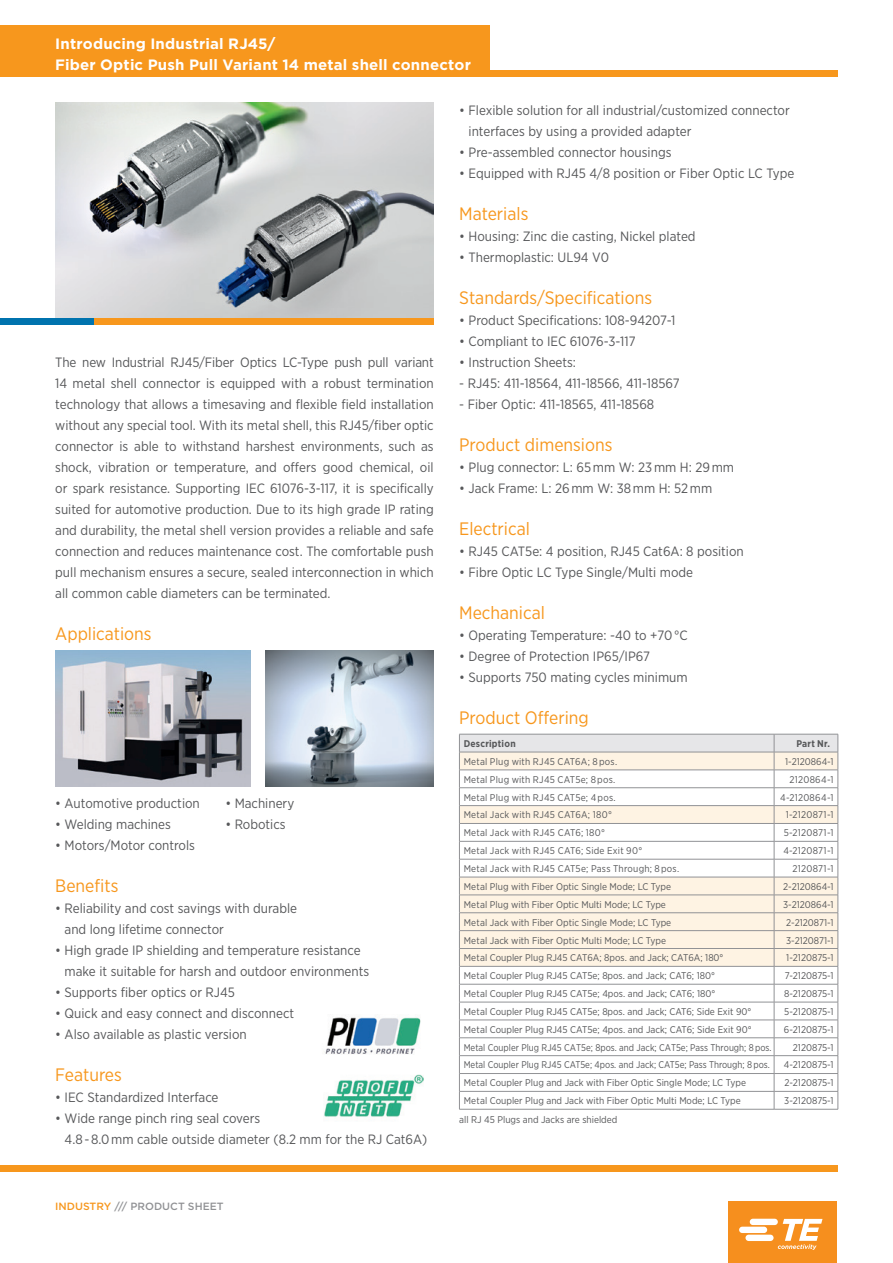
<style>
.page{position:relative;width:893px;height:1263px;background:#fff}
.page>*{position:absolute;margin:0;border:0;box-sizing:border-box;transform-origin:0 0}
.t1{font:18px "Gotham Narrow";color:#f7971d}
.t2{font:700 15px/21px "Gotham";letter-spacing:.01em;color:#fff}
.t3{font:13.5px/21px "Gotham Narrow";color:#57585a}
.t4{font:500 10.5px "Gotham";color:#919295}
.t5{font:9.75px "Gotham Narrow";color:#57585a}
.t6{font:9.75px "Gotham Narrow";letter-spacing:.02em;color:#57585a}
.t7{font:9.75px "Gotham Narrow";color:#57585a;scale:.95 1}
.t8{font:9.75px "Gotham Narrow";letter-spacing:.025em;color:#57585a}
.t9{font:9.75px "Gotham Narrow";letter-spacing:.035em;color:#57585a}
.t10{font:700 9.75px "Gotham Narrow";letter-spacing:.025em;color:#57585a}
.s1{color:#f7971d}
</style>
<div class="page">
<img style="left:55px;top:102px;width:379px;height:216px">
<div style="left:94px;top:318px;width:340px;height:7px;background:#f7971d"></div>
<div style="left:0;top:318px;width:94px;height:7px;background:#0073ae"></div>
<div style="left:0;top:26px;width:489px;height:51px;background:#f7971d"></div>
<div style="left:0;top:70px;width:838px;height:7px;background:#f7971d"></div>
<div style="left:0;top:1165px;width:838px;height:6px;background:#f7971d"></div>
<svg style="left:459px;top:734px;width:380px;height:375px"></svg>
<hr style="left:459px;top:1109px;width:315px;height:1px;background:#919295">
<hr style="left:774px;top:1109px;width:64px;height:1px;background:#919295">
<img style="left:266px;top:651px;width:168px;height:136px">
<img style="left:55px;top:651px;width:196px;height:136px">
<img style="left:325px;top:1016px;width:96px;height:38px">
<img style="left:324px;top:1074px;width:99px;height:43px">
<div style="left:729px;top:1201px;width:108px;height:62px;background:#f68f1e"></div>
<svg style="left:739px;top:1219px;width:83px;height:31px"></svg>
<p class="t2" style="left:55px;top:33px;width:417px">Introducing Industrial RJ45/<br>Fiber Optic Push Pull Variant 14 metal shell connector</p>
<p class="t3" style="left:55px;top:351px;width:380px;text-align:justify">The new Industrial RJ45/Fiber Optics LC-Type push pull variant 14 metal shell connector is equipped with a robust termination technology that allows a timesaving and flexible field installation without any special tool. With its metal shell, this RJ45/fiber optic connector is able to withstand harshest environments, such as shock, vibration or temperature, and offers good chemical, oil or spark resistance. Supporting IEC 61076-3-117, it is specifically suited for automotive production. Due to its high grade IP rating and durability, the metal shell version provides a reliable and safe connection and reduces maintenance cost. The comfortable push pull mechanism ensures a secure, sealed interconnection in which all common cable diameters can be terminated.</p>
<h1 class="t1" style="left:55px;top:622px;width:98px">Applications</h1>
<p class="t3" style="left:55px;top:792px;width:146px">• Automotive production</p>
<p class="t3" style="left:225px;top:792px;width:70px">• Machinery</p>
<p class="t3" style="left:55px;top:813px;width:117px">• Welding machines</p>
<p class="t3" style="left:225px;top:813px;width:62px">• Robotics</p>
<p class="t3" style="left:55px;top:834px;width:141px">• Motors/Motor controls</p>
<h1 class="t1" style="left:55px;top:874px;width:65px">Benefits</h1>
<p class="t3" style="left:65px;top:897px;width:234px;text-indent:-9px">• Reliability and cost savings with durable and long lifetime connector</p>
<p class="t3" style="left:65px;top:939px;width:306px;text-indent:-9px">• High grade IP shielding and temperature resistance make it suitable for harsh and outdoor environments</p>
<p class="t3" style="left:55px;top:981px;width:181px">• Supports fiber optics or RJ45</p>
<p class="t3" style="left:55px;top:1002px;width:240px">• Quick and easy connect and disconnect</p>
<p class="t3" style="left:55px;top:1023px;width:193px">• Also available as plastic version</p>
<h1 class="t1" style="left:55px;top:1063px;width:68px">Features</h1>
<p class="t3" style="left:55px;top:1086px;width:165px">• IEC Standardized Interface</p>
<p class="t3" style="left:65px;top:1107px;width:364px;text-indent:-9px">• Wide range pinch ring seal covers<br>4.8 - 8.0 mm cable outside diameter (8.2 mm for the RJ Cat6A)</p>
<p class="t4" style="left:55px;top:1199px;width:170px"><span class="s1">INDUSTRY</span> /// PRODUCT SHEET</p>
<p class="t3" style="left:469px;top:99px;width:323px;text-indent:-9px">• Flexible solution for all industrial/customized connector interfaces by using a provided adapter</p>
<p class="t3" style="left:459px;top:141px;width:214px">• Pre-assembled connector housings</p>
<p class="t3" style="left:459px;top:162px;width:337px">• Equipped with RJ45 4/8 position or Fiber Optic LC Type</p>
<h1 class="t1" style="left:459px;top:202px;width:71px">Materials</h1>
<p class="t3" style="left:459px;top:225px;width:238px">• Housing: Zinc die casting, Nickel plated</p>
<p class="t3" style="left:459px;top:246px;width:151px">• Thermoplastic: UL94 V0</p>
<h1 class="t1" style="left:459px;top:286px;width:194px">Standards/Specifications</h1>
<p class="t3" style="left:459px;top:309px;width:218px">• Product Specifications: 108-94207-1</p>
<p class="t3" style="left:459px;top:330px;width:178px">• Compliant to IEC 61076-3-117</p>
<p class="t3" style="left:459px;top:351px;width:118px">• Instruction Sheets:</p>
<p class="t3" style="left:459px;top:372px;width:222px">- RJ45: 411-18564, 411-18566, 411-18567</p>
<p class="t3" style="left:459px;top:393px;width:197px">- Fiber Optic: 411-18565, 411-18568</p>
<h1 class="t1" style="left:459px;top:433px;width:155px">Product dimensions</h1>
<p class="t3" style="left:459px;top:456px;width:276px">• Plug connector: L: 65 mm W: 23 mm H: 29 mm</p>
<p class="t3" style="left:459px;top:477px;width:255px">• Jack Frame: L: 26 mm W: 38 mm H: 52 mm</p>
<h1 class="t1" style="left:459px;top:517px;width:72px">Electrical</h1>
<p class="t3" style="left:459px;top:540px;width:286px">• RJ45 CAT5e: 4 position, RJ45 Cat6A: 8 position</p>
<p class="t3" style="left:459px;top:561px;width:235px">• Fibre Optic LC Type Single/Multi mode</p>
<h1 class="t1" style="left:459px;top:601px;width:87px">Mechanical</h1>
<p class="t3" style="left:459px;top:624px;width:230px">• Operating Temperature: -40 to +70 °C</p>
<p class="t3" style="left:459px;top:645px;width:192px">• Degree of Protection IP65/IP67</p>
<p class="t3" style="left:459px;top:666px;width:230px">• Supports 750 mating cycles minimum</p>
<h1 class="t1" style="left:459px;top:706px;width:131px">Product Offering</h1>
<p class="t10" style="left:464px;top:737px;width:53px">Description</p>
<p class="t10" style="left:796px;top:737px;width:35px">Part Nr.</p>
<p class="t6" style="left:464px;top:755px;width:155px">Metal Plug with RJ45 CAT6A; 8 pos.</p>
<p class="t5" style="left:785px;top:755px;width:50px">1-2120864-1</p>
<p class="t6" style="left:464px;top:773px;width:153px">Metal Plug with RJ45 CAT5e; 8 pos.</p>
<p class="t9" style="left:789px;top:773px;width:46px">2120864-1</p>
<p class="t6" style="left:464px;top:791px;width:154px">Metal Plug with RJ45 CAT5e; 4 pos.</p>
<p class="t9" style="left:780px;top:791px;width:55px">4-2120864-1</p>
<p class="t6" style="left:464px;top:809px;width:150px">Metal Jack with RJ45 CAT6A; 180°</p>
<p class="t8" style="left:786px;top:809px;width:49px">1-2120871-1</p>
<p class="t8" style="left:464px;top:827px;width:143px">Metal Jack with RJ45 CAT6; 180°</p>
<p class="t8" style="left:784px;top:827px;width:51px">5-2120871-1</p>
<p class="t6" style="left:464px;top:845px;width:180px">Metal Jack with RJ45 CAT6; Side Exit 90°</p>
<p class="t8" style="left:783px;top:845px;width:52px">4-2120871-1</p>
<p class="t6" style="left:464px;top:862px;width:217px">Metal Jack with RJ45 CAT5e; Pass Through; 8 pos.</p>
<p class="t8" style="left:792px;top:862px;width:43px">2120871-1</p>
<p class="t5" style="left:464px;top:880px;width:209px">Metal Plug with Fiber Optic Single Mode; LC Type</p>
<p class="t5" style="left:783px;top:880px;width:52px">2-2120864-1</p>
<p class="t5" style="left:464px;top:898px;width:204px">Metal Plug with Fiber Optic Multi Mode; LC Type</p>
<p class="t5" style="left:783px;top:898px;width:52px">3-2120864-1</p>
<p class="t5" style="left:464px;top:916px;width:209px">Metal Jack with Fiber Optic Single Mode; LC Type</p>
<p class="t5" style="left:786px;top:916px;width:49px">2-2120871-1</p>
<p class="t5" style="left:464px;top:934px;width:204px">Metal Jack with Fiber Optic Multi Mode; LC Type</p>
<p class="t5" style="left:786px;top:934px;width:49px">3-2120871-1</p>
<p class="t5" style="left:464px;top:952px;width:261px">Metal Coupler Plug RJ45 CAT6A; 8pos. and Jack; CAT6A; 180°</p>
<p class="t5" style="left:786px;top:952px;width:49px">1-2120875-1</p>
<p class="t5" style="left:464px;top:970px;width:253px">Metal Coupler Plug RJ45 CAT5e; 8pos. and Jack; CAT6; 180°</p>
<p class="t5" style="left:785px;top:970px;width:50px">7-2120875-1</p>
<p class="t5" style="left:464px;top:987px;width:253px">Metal Coupler Plug RJ45 CAT5e; 4pos. and Jack; CAT6; 180°</p>
<p class="t5" style="left:784px;top:987px;width:51px">8-2120875-1</p>
<p class="t5" style="left:464px;top:1005px;width:289px">Metal Coupler Plug RJ45 CAT5e; 8pos. and Jack; CAT6; Side Exit 90°</p>
<p class="t5" style="left:784px;top:1005px;width:51px">5-2120875-1</p>
<p class="t5" style="left:464px;top:1023px;width:289px">Metal Coupler Plug RJ45 CAT5e; 4pos. and Jack; CAT6; Side Exit 90°</p>
<p class="t5" style="left:784px;top:1023px;width:51px">6-2120875-1</p>
<p class="t7" style="left:464px;top:1041px;width:326px">Metal Coupler Plug RJ45 CAT5e; 8pos. and Jack; CAT5e; Pass Through; 8pos.</p>
<p class="t5" style="left:793px;top:1041px;width:42px">2120875-1</p>
<p class="t7" style="left:464px;top:1059px;width:324px">Metal Coupler Plug RJ45 CAT5e; 4pos. and Jack; CAT5e; Pass Through; 8pos.</p>
<p class="t5" style="left:784px;top:1059px;width:51px">4-2120875-1</p>
<p class="t5" style="left:464px;top:1077px;width:284px">Metal Coupler Plug and Jack with Fiber Optic Single Mode; LC Type</p>
<p class="t5" style="left:784px;top:1077px;width:51px">2-2120875-1</p>
<p class="t5" style="left:464px;top:1095px;width:279px">Metal Coupler Plug and Jack with Fiber Optic Multi Mode; LC Type</p>
<p class="t5" style="left:784px;top:1095px;width:51px">3-2120875-1</p>
<p class="t5" style="left:459px;top:1113px;width:160px">all RJ 45 Plugs and Jacks are shielded</p>
</div>
